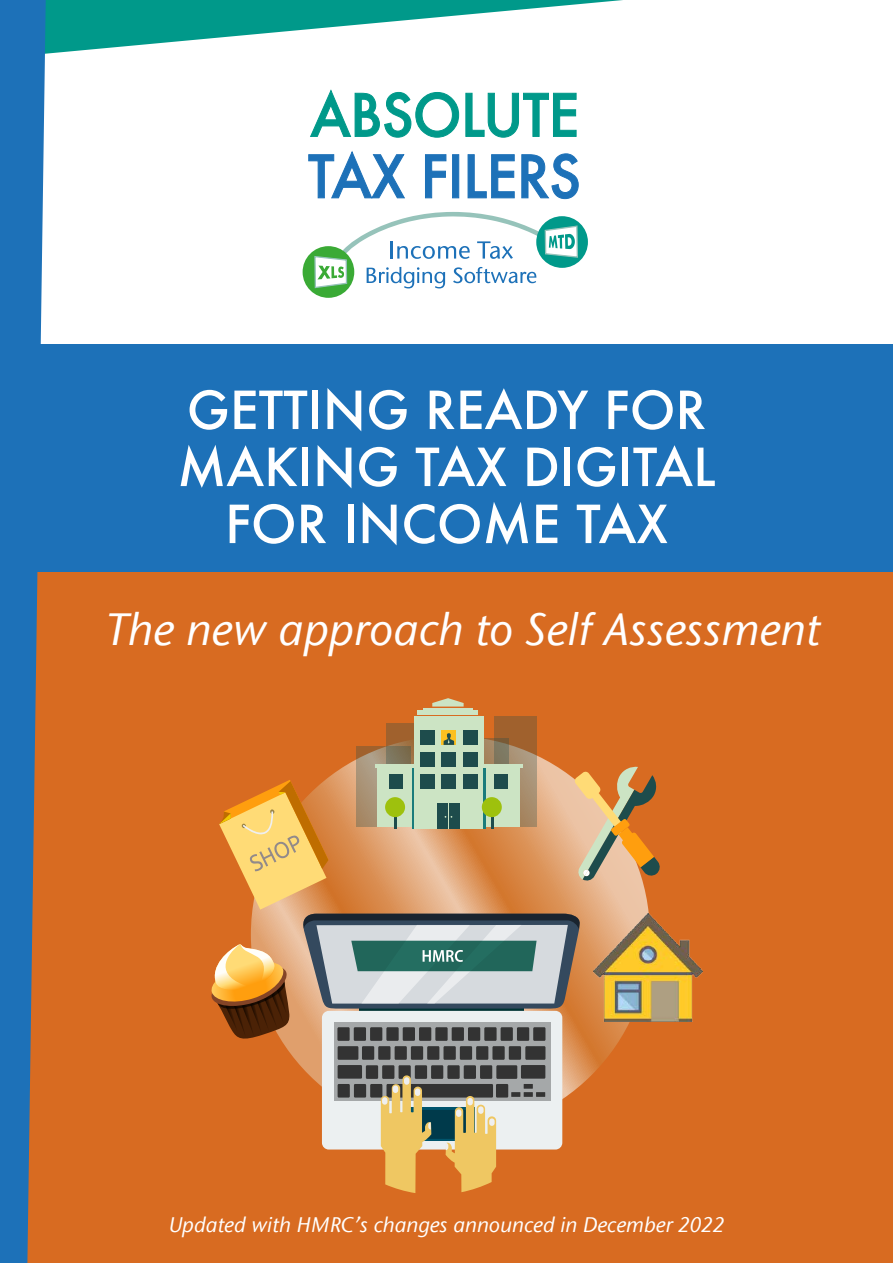
<style>
.page{position:relative;width:893px;height:1263px;background:#fff}
.page>*{position:absolute;margin:0;border:0;box-sizing:border-box;transform-origin:0 0}
.t1{font:500 51px/57px "Futura";color:#fff;text-align:center}
.t2{font:italic 500 45px "Stone Sans ITC";color:#fff}
.t3{font:italic 500 21px "Stone Sans ITC";color:#fff}
</style>
<div class="page">
<div style="left:0;top:478px;width:893px;height:785px;background:#d86b21"></div>
<svg style="left:282px;top:736px;width:356px;height:397px"></svg>
<div style="left:322px;top:1011px;width:240px;height:138px;background:#ecf0f1;border-radius:7px"></div>
<svg style="left:334px;top:1042px;width:216px;height:59px;background:#a1a4a5"></svg>
<div style="left:362px;top:1046px;width:12px;height:14px;background:#333"></div>
<div style="left:378px;top:1046px;width:12px;height:14px;background:#333"></div>
<div style="left:395px;top:1046px;width:12px;height:14px;background:#333"></div>
<div style="left:411px;top:1046px;width:12px;height:14px;background:#333"></div>
<div style="left:427px;top:1046px;width:12px;height:14px;background:#333"></div>
<div style="left:443px;top:1046px;width:13px;height:14px;background:#333"></div>
<div style="left:460px;top:1046px;width:12px;height:14px;background:#333"></div>
<div style="left:476px;top:1046px;width:12px;height:14px;background:#333"></div>
<div style="left:492px;top:1046px;width:13px;height:14px;background:#333"></div>
<div style="left:509px;top:1046px;width:12px;height:14px;background:#333"></div>
<div style="left:525px;top:1046px;width:20px;height:14px;background:#333"></div>
<div style="left:338px;top:1046px;width:20px;height:14px;background:#333"></div>
<div style="left:338px;top:1065px;width:24px;height:14px;background:#333"></div>
<div style="left:338px;top:1084px;width:12px;height:13px;background:#333"></div>
<div style="left:354px;top:1084px;width:12px;height:13px;background:#333"></div>
<div style="left:370px;top:1084px;width:12px;height:13px;background:#333"></div>
<div style="left:366px;top:1065px;width:12px;height:14px;background:#333"></div>
<div style="left:382px;top:1065px;width:12px;height:14px;background:#333"></div>
<div style="left:398px;top:1065px;width:13px;height:14px;background:#333"></div>
<div style="left:415px;top:1065px;width:12px;height:14px;background:#333"></div>
<div style="left:431px;top:1065px;width:12px;height:14px;background:#333"></div>
<div style="left:447px;top:1065px;width:13px;height:14px;background:#333"></div>
<div style="left:464px;top:1065px;width:12px;height:14px;background:#333"></div>
<div style="left:480px;top:1065px;width:12px;height:14px;background:#333"></div>
<div style="left:496px;top:1065px;width:21px;height:14px;background:#333"></div>
<div style="left:521px;top:1065px;width:24px;height:14px;background:#333"></div>
<div style="left:524px;top:1084px;width:9px;height:5px;background:#333"></div>
<div style="left:524px;top:1092px;width:9px;height:5px;background:#333"></div>
<div style="left:511px;top:1092px;width:9px;height:5px;background:#333"></div>
<div style="left:536px;top:1092px;width:9px;height:5px;background:#333"></div>
<div style="left:496px;top:1084px;width:12px;height:13px;background:#333"></div>
<svg style="left:381px;top:1075px;width:115px;height:118px"></svg>
<div style="left:456px;top:1109px;width:5px;height:8px;background:#efefef;border-radius:3px"></div>
<div style="left:467px;top:1098px;width:6px;height:7px;background:#efefef;border-radius:3px"></div>
<div style="left:478px;top:1106px;width:6px;height:8px;background:#efefef;border-radius:3px"></div>
<div style="left:489px;top:1118px;width:6px;height:8px;background:#efefef;border-radius:3px"></div>
<svg style="left:356px;top:747px;width:31px;height:20px"></svg>
<svg style="left:387px;top:723px;width:27px;height:41px"></svg>
<svg style="left:495px;top:716px;width:42px;height:51px;background:#a36f42"></svg>
<svg style="left:484px;top:737px;width:25px;height:27px"></svg>
<div style="left:414px;top:716px;width:70px;height:112px;background:#cce4c4"></div>
<div style="left:420px;top:730px;width:14px;height:15px;background:#1e4c4c"></div>
<div style="left:441px;top:730px;width:14px;height:15px;background:#fcc020"></div>
<div style="left:420px;top:752px;width:14px;height:15px;background:#1e4c4c"></div>
<div style="left:441px;top:752px;width:14px;height:15px;background:#1e4c4c"></div>
<div style="left:463px;top:730px;width:14px;height:15px;background:#1e4c4c"></div>
<div style="left:463px;top:752px;width:14px;height:15px;background:#1e4c4c"></div>
<hr style="left:417px;top:710px;width:61px;height:4px;background:#cce4c4">
<div style="left:423px;top:708px;width:49px;height:5px;background:#cce4c4"></div>
<svg style="left:432px;top:698px;width:32px;height:8px"></svg>
<svg style="left:444px;top:733px;width:10px;height:12px"></svg>
<hr style="left:376px;top:764px;width:38px;height:3px;background:#cce4c4">
<hr style="left:484px;top:764px;width:38px;height:3px;background:#cce4c4">
<img style="left:660px;top:925px;width:42px;height:96px">
<svg style="left:211px;top:767px;width:449px;height:275px"></svg>
<svg style="left:308px;top:151px;width:97px;height:48px"></svg>
<svg style="left:425px;top:154px;width:22px;height:45px"></svg>
<div style="left:452px;top:154px;width:7px;height:44px;background:#1d71b8;border:1px solid #1d71b8"></div>
<svg style="left:467px;top:154px;width:48px;height:45px"></svg>
<svg style="left:521px;top:153px;width:58px;height:47px"></svg>
<div style="left:303px;top:246px;width:51px;height:52px;background:#3aaa35;border-radius:50%"></div>
<div style="left:536px;top:216px;width:52px;height:52px;background:#00998a;border-radius:50%"></div>
<svg style="left:314px;top:212px;width:265px;height:77px"></svg>
<svg style="left:310px;top:89px;width:267px;height:49px"></svg>
<div style="left:0;top:344px;width:893px;height:228px;background:#1d71b8"></div>
<svg style="left:46px;top:0;width:577px;height:54px"></svg>
<svg style="left:0;top:0;width:46px;height:1263px;fill:#1d71b8"></svg>
<h1 class="t1" style="left:177px;top:381px;width:540px">GETTING READY FOR<br>MAKING TAX DIGITAL<br>FOR INCOME TAX</h1>
<h2 class="t2" style="left:107px;top:603px;width:715px">The new approach to Self Assessment</h2>
<p class="t3" style="left:169px;top:1212px;width:557px">Updated with HMRC’s changes announced in December 2022</p>
</div>
